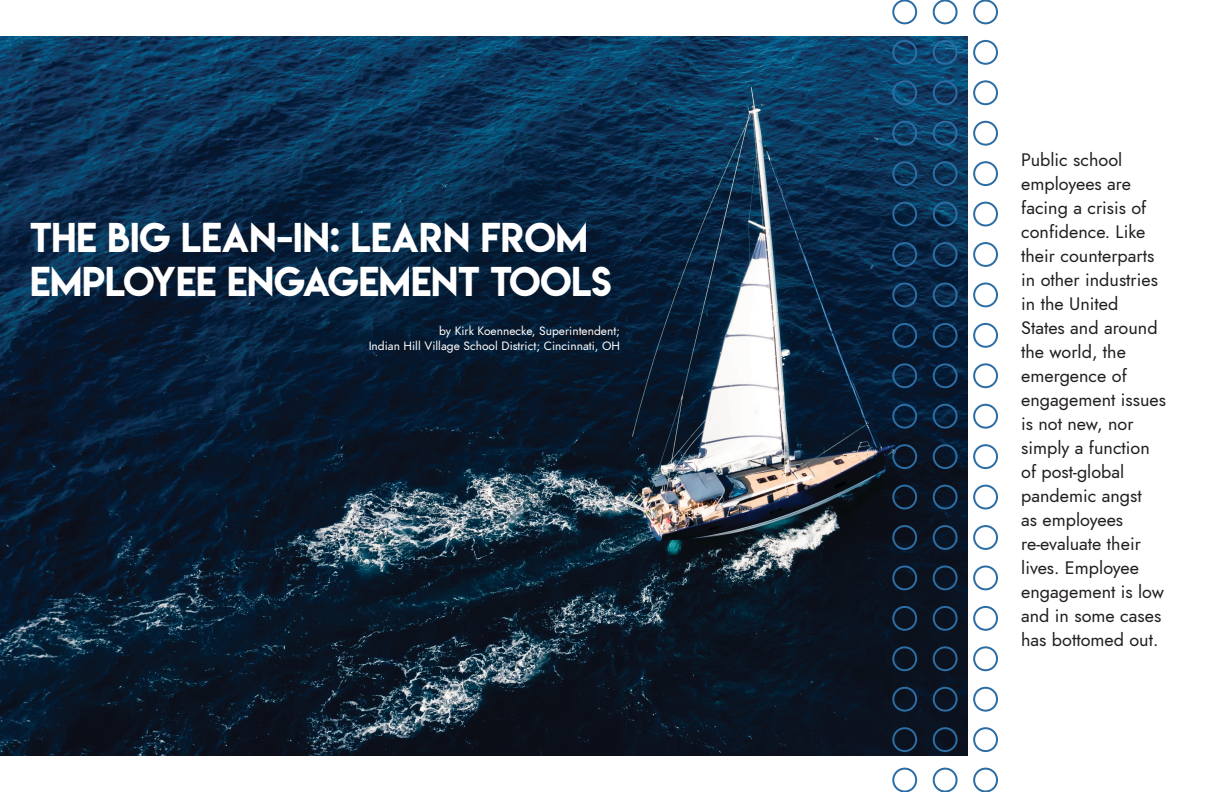
<style>
.page{position:relative;width:1224px;height:792px;background:#fff}
.page>*{position:absolute;margin:0;border:0;box-sizing:border-box;transform-origin:0 0}
.t1{font:37px "Lemon Milk";color:#fff}
.t2{font:18px/24px "Jost";color:#231f20}
.t3{font:italic 12px "Renner";color:#fff}
</style>
<div class="page">
<img style="left:0;top:37px;width:968px;height:718px">
<div style="left:892px;top:0;width:25px;height:24px;border:2px solid #2c6da3;border-radius:50%"></div>
<div style="left:933px;top:0;width:25px;height:24px;border:2px solid #2c6da3;border-radius:50%"></div>
<div style="left:973px;top:0;width:25px;height:24px;border:2px solid #2c6da3;border-radius:50%"></div>
<div style="left:892px;top:40px;width:25px;height:25px;border:2px solid #2c6da3;border-radius:50%"></div>
<div style="left:933px;top:40px;width:25px;height:25px;border:2px solid #2c6da3;border-radius:50%"></div>
<div style="left:973px;top:40px;width:25px;height:25px;border:2px solid #2c6da3;border-radius:50%"></div>
<div style="left:892px;top:80px;width:25px;height:25px;border:2px solid #2c6da3;border-radius:50%"></div>
<div style="left:933px;top:80px;width:25px;height:25px;border:2px solid #2c6da3;border-radius:50%"></div>
<div style="left:973px;top:80px;width:25px;height:25px;border:2px solid #2c6da3;border-radius:50%"></div>
<div style="left:892px;top:121px;width:25px;height:25px;border:2px solid #2c6da3;border-radius:50%"></div>
<div style="left:933px;top:121px;width:25px;height:25px;border:2px solid #2c6da3;border-radius:50%"></div>
<div style="left:973px;top:121px;width:25px;height:25px;border:2px solid #2c6da3;border-radius:50%"></div>
<div style="left:892px;top:161px;width:25px;height:25px;border:2px solid #2c6da3;border-radius:50%"></div>
<div style="left:933px;top:161px;width:25px;height:25px;border:2px solid #2c6da3;border-radius:50%"></div>
<div style="left:973px;top:161px;width:25px;height:25px;border:2px solid #2c6da3;border-radius:50%"></div>
<div style="left:892px;top:202px;width:25px;height:25px;border:2px solid #2c6da3;border-radius:50%"></div>
<div style="left:933px;top:202px;width:25px;height:25px;border:2px solid #2c6da3;border-radius:50%"></div>
<div style="left:973px;top:202px;width:25px;height:25px;border:2px solid #2c6da3;border-radius:50%"></div>
<div style="left:892px;top:242px;width:25px;height:25px;border:2px solid #2c6da3;border-radius:50%"></div>
<div style="left:933px;top:242px;width:25px;height:25px;border:2px solid #2c6da3;border-radius:50%"></div>
<div style="left:973px;top:242px;width:25px;height:25px;border:2px solid #2c6da3;border-radius:50%"></div>
<div style="left:892px;top:282px;width:25px;height:25px;border:2px solid #2c6da3;border-radius:50%"></div>
<div style="left:933px;top:282px;width:25px;height:25px;border:2px solid #2c6da3;border-radius:50%"></div>
<div style="left:973px;top:282px;width:25px;height:25px;border:2px solid #2c6da3;border-radius:50%"></div>
<div style="left:892px;top:323px;width:25px;height:25px;border:2px solid #2c6da3;border-radius:50%"></div>
<div style="left:933px;top:323px;width:25px;height:25px;border:2px solid #2c6da3;border-radius:50%"></div>
<div style="left:973px;top:323px;width:25px;height:25px;border:2px solid #2c6da3;border-radius:50%"></div>
<div style="left:892px;top:363px;width:25px;height:25px;border:2px solid #2c6da3;border-radius:50%"></div>
<div style="left:933px;top:363px;width:25px;height:25px;border:2px solid #2c6da3;border-radius:50%"></div>
<div style="left:973px;top:363px;width:25px;height:25px;border:2px solid #2c6da3;border-radius:50%"></div>
<div style="left:892px;top:404px;width:25px;height:25px;border:2px solid #2c6da3;border-radius:50%"></div>
<div style="left:933px;top:404px;width:25px;height:25px;border:2px solid #2c6da3;border-radius:50%"></div>
<div style="left:973px;top:404px;width:25px;height:25px;border:2px solid #2c6da3;border-radius:50%"></div>
<div style="left:892px;top:444px;width:25px;height:25px;border:2px solid #2c6da3;border-radius:50%"></div>
<div style="left:933px;top:444px;width:25px;height:25px;border:2px solid #2c6da3;border-radius:50%"></div>
<div style="left:973px;top:444px;width:25px;height:25px;border:2px solid #2c6da3;border-radius:50%"></div>
<div style="left:892px;top:485px;width:25px;height:25px;border:2px solid #2c6da3;border-radius:50%"></div>
<div style="left:933px;top:485px;width:25px;height:25px;border:2px solid #2c6da3;border-radius:50%"></div>
<div style="left:973px;top:485px;width:25px;height:25px;border:2px solid #2c6da3;border-radius:50%"></div>
<div style="left:892px;top:525px;width:25px;height:25px;border:2px solid #2c6da3;border-radius:50%"></div>
<div style="left:933px;top:525px;width:25px;height:25px;border:2px solid #2c6da3;border-radius:50%"></div>
<div style="left:973px;top:525px;width:25px;height:25px;border:2px solid #2c6da3;border-radius:50%"></div>
<div style="left:892px;top:565px;width:25px;height:25px;border:2px solid #2c6da3;border-radius:50%"></div>
<div style="left:933px;top:565px;width:25px;height:25px;border:2px solid #2c6da3;border-radius:50%"></div>
<div style="left:973px;top:565px;width:25px;height:25px;border:2px solid #2c6da3;border-radius:50%"></div>
<div style="left:892px;top:606px;width:25px;height:25px;border:2px solid #2c6da3;border-radius:50%"></div>
<div style="left:933px;top:606px;width:25px;height:25px;border:2px solid #2c6da3;border-radius:50%"></div>
<div style="left:973px;top:606px;width:25px;height:25px;border:2px solid #2c6da3;border-radius:50%"></div>
<div style="left:892px;top:646px;width:25px;height:25px;border:2px solid #2c6da3;border-radius:50%"></div>
<div style="left:933px;top:646px;width:25px;height:25px;border:2px solid #2c6da3;border-radius:50%"></div>
<div style="left:973px;top:646px;width:25px;height:25px;border:2px solid #2c6da3;border-radius:50%"></div>
<div style="left:892px;top:687px;width:25px;height:25px;border:2px solid #2c6da3;border-radius:50%"></div>
<div style="left:933px;top:687px;width:25px;height:25px;border:2px solid #2c6da3;border-radius:50%"></div>
<div style="left:973px;top:687px;width:25px;height:25px;border:2px solid #2c6da3;border-radius:50%"></div>
<div style="left:892px;top:727px;width:25px;height:25px;border:2px solid #2c6da3;border-radius:50%"></div>
<div style="left:933px;top:727px;width:25px;height:25px;border:2px solid #2c6da3;border-radius:50%"></div>
<div style="left:973px;top:727px;width:25px;height:25px;border:2px solid #2c6da3;border-radius:50%"></div>
<div style="left:892px;top:768px;width:25px;height:24px;border:2px solid #2c6da3;border-radius:50%"></div>
<div style="left:933px;top:768px;width:25px;height:24px;border:2px solid #2c6da3;border-radius:50%"></div>
<div style="left:973px;top:768px;width:25px;height:24px;border:2px solid #2c6da3;border-radius:50%"></div>
<p class="t1" style="left:30px;top:211px;width:559px">THE BIG LEAN-IN: LEARN FROM</p>
<p class="t1" style="left:30px;top:256px;width:583px">EMPLOYEE ENGAGEMENT TOOLS</p>
<p class="t3" style="left:439px;top:323px;width:183px">by Kirk Koennecke, Superintendent;</p>
<p class="t3" style="left:369px;top:337px;width:253px">Indian Hill Village School District; Cincinnati, OH</p>
<p class="t2" style="left:1021px;top:148px;width:146px">Public school employees are facing a crisis of confidence. Like their counterparts in other industries in the United<br>States and around the world, the emergence of engagement issues is not new, nor simply a function of post-global pandemic angst<br>as employees re-evaluate their lives. Employee engagement is low and in some cases has bottomed out.</p>
</div>
